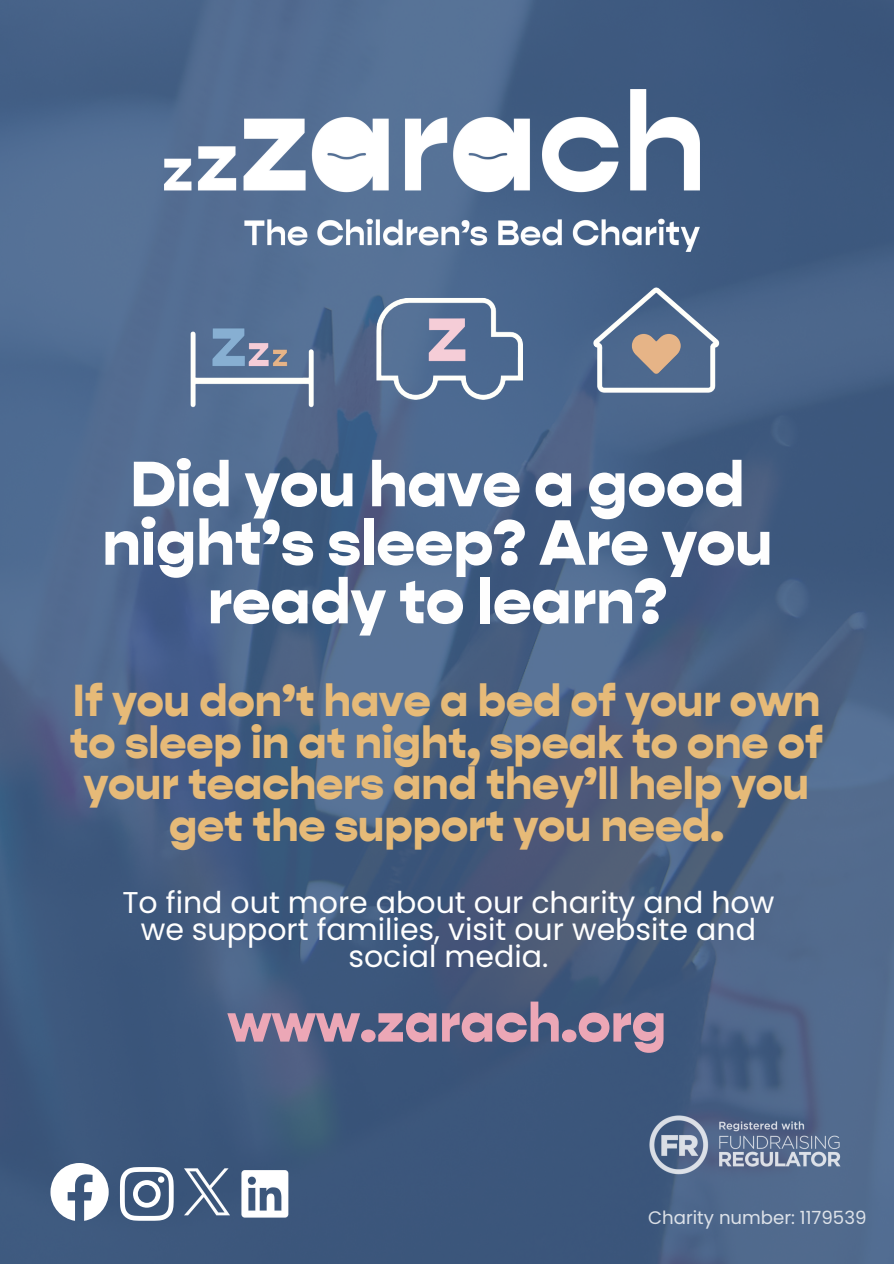
<style>
.page{position:relative;width:894px;height:1264px;background:#fff}
.page>*{position:absolute;margin:0;border:0;box-sizing:border-box;transform-origin:0 0}
.t1{font:900 64.5px/58.5px "Gopher";color:#fefefe;text-align:center}
.t2{font:900 55.5px "Gopher";color:#eca7b6}
.t3{font:900 45.45px/41.7px "Gopher";color:#e6ba78;text-align:center}
.t4{font:30px/27px "Poppins";color:#fefefe;text-align:center}
.t5{font:18.15px "Poppins";color:#fff}
</style>
<div class="page">
<img style="left:0;top:0;width:893px;height:1263px">
<img style="left:164px;top:89px;width:535px;height:162px">
<img style="left:144px;top:252px;width:605px;height:171px">
<svg style="left:50px;top:1162px;width:59px;height:58px"></svg>
<svg style="left:120px;top:1166px;width:54px;height:54px"></svg>
<img style="left:239px;top:1170px;width:50px;height:47px">
<img style="left:631px;top:1095px;width:227px;height:97px">
<img style="left:185px;top:1168px;width:49px;height:48px">
<p class="t1" style="left:102px;top:454px;width:671px">Did you have a good night’s sleep? Are you ready to learn?</p>
<h3 class="t3" style="left:70px;top:679px;width:754px">If you don’t have a bed of your own to sleep in at night, speak to one of your teachers and they’ll help you get the support you need.</h3>
<p class="t4" style="left:122px;top:888px;width:653px">To find out more about our charity and how we support families, visit our website and social media.</p>
<p class="t2" style="left:227px;top:987px;width:440px">www.zarach.org</p>
<p class="t5" style="left:648px;top:1204px;width:220px">Charity number: 1179539</p>
</div>
